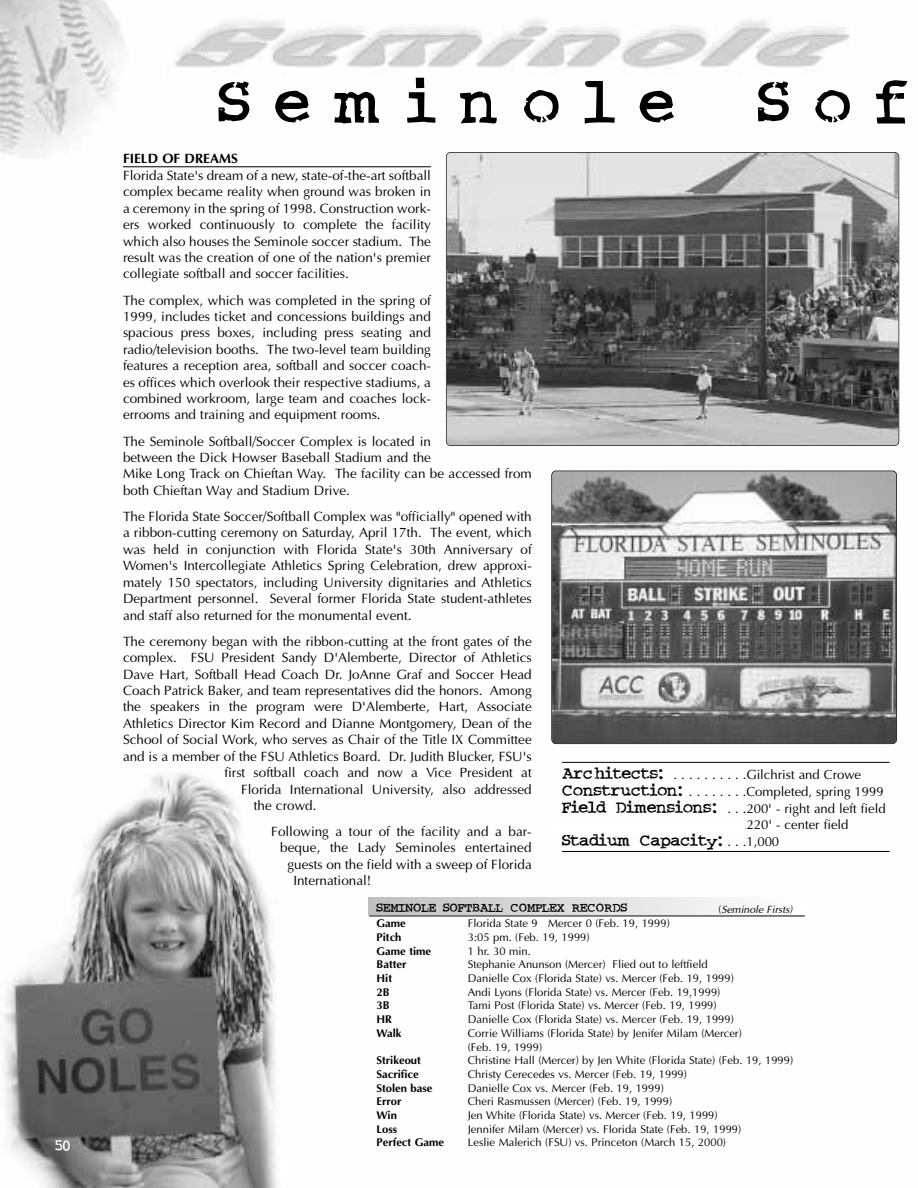
<style>
.page{position:relative;width:918px;height:1188px;background:#fff}
.page>*{position:absolute;margin:0;border:0;box-sizing:border-box;transform-origin:0 0}
.t1{font:72.75px "Crud Font";letter-spacing:.34em;color:#000}
.t2{font:19.65px "Crud Font";color:#000}
.t3{font:18px "Crud Font";color:#fff}
.t4{font:15px "Crud Font";color:#000}
.t5{font:13.5px/16.4px "Optima";color:#000;text-align:justify}
.t6{font:700 13.5px "Optima";color:#000}
.t7{font:13.2px/16.8px "Optima";color:#000}
.t8{font:11.25px/13.6px "Optima";color:#000}
.t9{font:700 11.25px "Optima";color:#000}
.t10{font:italic 10.5px "Optima";color:#000}
.s1{font-family:"Crud Font";font-size:19.65px}
.s2{font-family:"Optima";font-size:13.2px}
.s3{font-style:normal}
</style>
<div class="page">
<img style="left:0;top:0;width:900px;height:916px">
<img style="left:0;top:762px;width:289px;height:425px">
<img style="left:552px;top:472px;width:344px;height:271px;border-radius:4px">
<div style="left:551px;top:471px;width:346px;height:273px;border:2px solid #000;border-radius:5px"></div>
<img style="left:447px;top:153px;width:452px;height:292px;border-radius:4px">
<div style="left:446px;top:152px;width:453px;height:294px;border:1px solid #000;border-radius:5px"></div>
<hr style="left:562px;top:762px;width:328px;height:1px;background:#000">
<hr style="left:562px;top:851px;width:328px;height:1px;background:#000">
<div style="left:556px;top:823px;width:189px;height:9px;background:#fff"></div>
<svg style="left:370px;top:898px;width:2px;height:17px"></svg>
<hr style="left:376px;top:898px;width:3px;height:17px;background:#c0c0c0">
<svg style="left:383px;top:898px;width:16px;height:17px"></svg>
<hr style="left:403px;top:898px;width:3px;height:17px;background:#c4c4c4">
<svg style="left:410px;top:898px;width:36px;height:17px"></svg>
<hr style="left:450px;top:898px;width:3px;height:17px;background:#cbcbcb">
<svg style="left:457px;top:898px;width:36px;height:17px"></svg>
<hr style="left:497px;top:898px;width:3px;height:17px;background:#d2d2d2">
<svg style="left:504px;top:898px;width:16px;height:17px"></svg>
<hr style="left:524px;top:898px;width:3px;height:17px;background:#d6d6d6">
<svg style="left:531px;top:898px;width:36px;height:17px"></svg>
<hr style="left:571px;top:898px;width:3px;height:17px;background:#ddd">
<svg style="left:578px;top:898px;width:16px;height:17px"></svg>
<hr style="left:598px;top:898px;width:3px;height:17px;background:#e1e1e1">
<svg style="left:605px;top:898px;width:36px;height:17px"></svg>
<hr style="left:645px;top:898px;width:3px;height:17px;background:#e8e8e8">
<svg style="left:652px;top:898px;width:16px;height:17px"></svg>
<hr style="left:672px;top:898px;width:3px;height:17px;background:#ececec">
<svg style="left:679px;top:898px;width:36px;height:17px"></svg>
<hr style="left:719px;top:898px;width:3px;height:17px;background:#f3f3f3">
<svg style="left:726px;top:898px;width:36px;height:17px"></svg>
<hr style="left:766px;top:898px;width:3px;height:17px;background:#fafafa">
<svg style="left:773px;top:898px;width:16px;height:17px"></svg>
<hr style="left:793px;top:898px;width:3px;height:17px;background:#fefefe">
<svg style="left:800px;top:898px;width:2px;height:17px"></svg>
<hr style="left:369px;top:916px;width:436px;height:1px;background:#000">
<hr style="left:123px;top:166px;width:308px;height:1px;background:#000">
<h3 class="t3" style="left:56px;top:1140px;width:16px">50</h3>
<h1 class="t1" style="left:218px;top:80px;width:690px">Seminole Sof</h1>
<p class="t6" style="left:123px;top:153px;width:116px">FIELD OF DREAMS</p>
<p class="t5" style="left:123px;top:168px;width:310px">Florida State's dream of a new, state-of-the-art softball complex became reality when ground was broken in a ceremony in the spring of 1998. Construction work&shy;ers worked continuously to complete the facility which also houses the Seminole soccer stadium. The result was the creation of one of the nation's premier collegiate softball and soccer facilities.</p>
<p class="t5" style="left:123px;top:293px;width:310px">The complex, which was completed in the spring of 1999, includes ticket and concessions buildings and spacious press boxes, including press seating and radio/television booths. The two-level team building features a reception area, softball and soccer coach&shy;es offices which overlook their respective stadiums, a combined workroom, large team and coaches lock&shy;errooms and training and equipment rooms.</p>
<p class="t5" style="left:123px;top:434px;width:410px;text-align:left">The Seminole Softball/Soccer Complex is located in<br>between the Dick Howser Baseball Stadium and the<br>Mike Long Track on Chieftan Way. The facility can be accessed from both Chieftan Way and Stadium Drive.</p>
<p class="t5" style="left:123px;top:510px;width:410px">The Florida State Soccer/Softball Complex was "officially" opened with a ribbon-cutting ceremony on Saturday, April 17th. The event, which was held in conjunction with Florida State's 30th Anniversary of Women's Intercollegiate Athletics Spring Celebration, drew approxi&shy;mately 150 spectators, including University dignitaries and Athletics Department personnel. Several former Florida State student-athletes and staff also returned for the monumental event.</p>
<p class="t5" style="left:123px;top:634px;width:410px">The ceremony began with the ribbon-cutting at the front gates of the</p>
<p class="t5" style="left:123px;top:651px;width:410px">complex. FSU President Sandy D'Alemberte, Director of Athletics</p>
<p class="t5" style="left:123px;top:667px;width:410px">Dave Hart, Softball Head Coach Dr. JoAnne Graf and Soccer Head</p>
<p class="t5" style="left:123px;top:684px;width:410px">Coach Patrick Baker, and team representatives did the honors. Among</p>
<p class="t5" style="left:123px;top:700px;width:410px">the speakers in the program were D'Alemberte, Hart, Associate</p>
<p class="t5" style="left:123px;top:716px;width:410px">Athletics Director Kim Record and Dianne Montgomery, Dean of the</p>
<p class="t5" style="left:123px;top:733px;width:410px">School of Social Work, who serves as Chair of the Title IX Committee</p>
<p class="t5" style="left:123px;top:749px;width:410px">and is a member of the FSU Athletics Board. Dr. Judith Blucker, FSU's</p>
<p class="t5" style="left:224px;top:766px;width:309px">first softball coach and now a Vice President at</p>
<p class="t5" style="left:241px;top:782px;width:292px">Florida International University, also addressed</p>
<p class="t5" style="left:254px;top:798px;width:64px">the crowd.</p>
<p class="t5" style="left:271px;top:825px;width:262px">Following a tour of the facility and a bar-</p>
<p class="t5" style="left:280px;top:841px;width:253px">beque, the Lady Seminoles entertained</p>
<p class="t5" style="left:288px;top:857px;width:246px">guests on the field with a sweep of Florida</p>
<p class="t5" style="left:293px;top:874px;width:80px">International!</p>
<p class="t7" style="left:562px;top:767px;width:325px"><span class="s1">Architects:</span> . . . . . . . . . .Gilchrist and Crowe<br><span class="s1">Construction:</span> . . . . . . . .Completed, spring 1999<br><span class="s1">Field Dimensions:</span> . . .200' - right and left field</p>
<h2 class="t2" style="left:562px;top:834px;width:219px">Stadium Capacity: <span class="s2">. . .1,000</span></h2>
<p class="t4" style="left:377px;top:903px;width:252px">SEMINOLE SOFTBALL COMPLEX RECORDS</p>
<p class="t10" style="left:719px;top:905px;width:77px"><span class="s3">(</span> Seminole Firsts)</p>
<p class="t9" style="left:377px;top:919px;width:31px">Game</p>
<p class="t8" style="left:468px;top:918px;width:204px">Florida State 9 Mercer 0 (Feb. 19, 1999)</p>
<p class="t9" style="left:377px;top:933px;width:27px">Pitch</p>
<p class="t8" style="left:468px;top:931px;width:123px">3:05 pm. (Feb. 19, 1999)</p>
<p class="t9" style="left:377px;top:946px;width:56px">Game time</p>
<p class="t8" style="left:468px;top:945px;width:65px">1 hr. 30 min.</p>
<p class="t9" style="left:377px;top:960px;width:31px">Batter</p>
<p class="t8" style="left:468px;top:959px;width:241px">Stephanie Anunson (Mercer) Flied out to leftfield</p>
<p class="t9" style="left:377px;top:974px;width:17px">Hit</p>
<p class="t8" style="left:468px;top:973px;width:268px">Danielle Cox (Florida State) vs. Mercer (Feb. 19, 1999)</p>
<p class="t9" style="left:377px;top:987px;width:15px">2B</p>
<p class="t8" style="left:468px;top:986px;width:254px">Andi Lyons (Florida State) vs. Mercer (Feb. 19,1999)</p>
<p class="t9" style="left:377px;top:1001px;width:15px">3B</p>
<p class="t8" style="left:468px;top:1000px;width:250px">Tami Post (Florida State) vs. Mercer (Feb. 19, 1999)</p>
<p class="t9" style="left:377px;top:1015px;width:17px">HR</p>
<p class="t8" style="left:468px;top:1014px;width:268px">Danielle Cox (Florida State) vs. Mercer (Feb. 19, 1999)</p>
<p class="t9" style="left:377px;top:1028px;width:27px">Walk</p>
<p class="t8" style="left:468px;top:1027px;width:276px">Corrie Williams (Florida State) by Jenifer Milam (Mercer) (Feb. 19, 1999)</p>
<p class="t9" style="left:377px;top:1056px;width:46px">Strikeout</p>
<p class="t8" style="left:468px;top:1055px;width:327px">Christine Hall (Mercer) by Jen White (Florida State) (Feb. 19, 1999)</p>
<p class="t9" style="left:377px;top:1069px;width:44px">Sacrifice</p>
<p class="t8" style="left:468px;top:1068px;width:221px">Christy Cerecedes vs. Mercer (Feb. 19, 1999)</p>
<p class="t9" style="left:377px;top:1083px;width:57px">Stolen base</p>
<p class="t8" style="left:468px;top:1082px;width:198px">Danielle Cox vs. Mercer (Feb. 19, 1999)</p>
<p class="t9" style="left:377px;top:1097px;width:27px">Error</p>
<p class="t8" style="left:468px;top:1096px;width:206px">Cheri Rasmussen (Mercer) (Feb. 19, 1999)</p>
<p class="t9" style="left:377px;top:1110px;width:22px">Win</p>
<p class="t8" style="left:468px;top:1109px;width:251px">Jen White (Florida State) vs. Mercer (Feb. 19, 1999)</p>
<p class="t9" style="left:377px;top:1124px;width:22px">Loss</p>
<p class="t8" style="left:468px;top:1123px;width:275px">Jennifer Milam (Mercer) vs. Florida State (Feb. 19, 1999)</p>
<p class="t9" style="left:377px;top:1138px;width:69px">Perfect Game</p>
<p class="t8" style="left:468px;top:1137px;width:260px">Leslie Malerich (FSU) vs. Princeton (March 15, 2000)</p>
</div>
